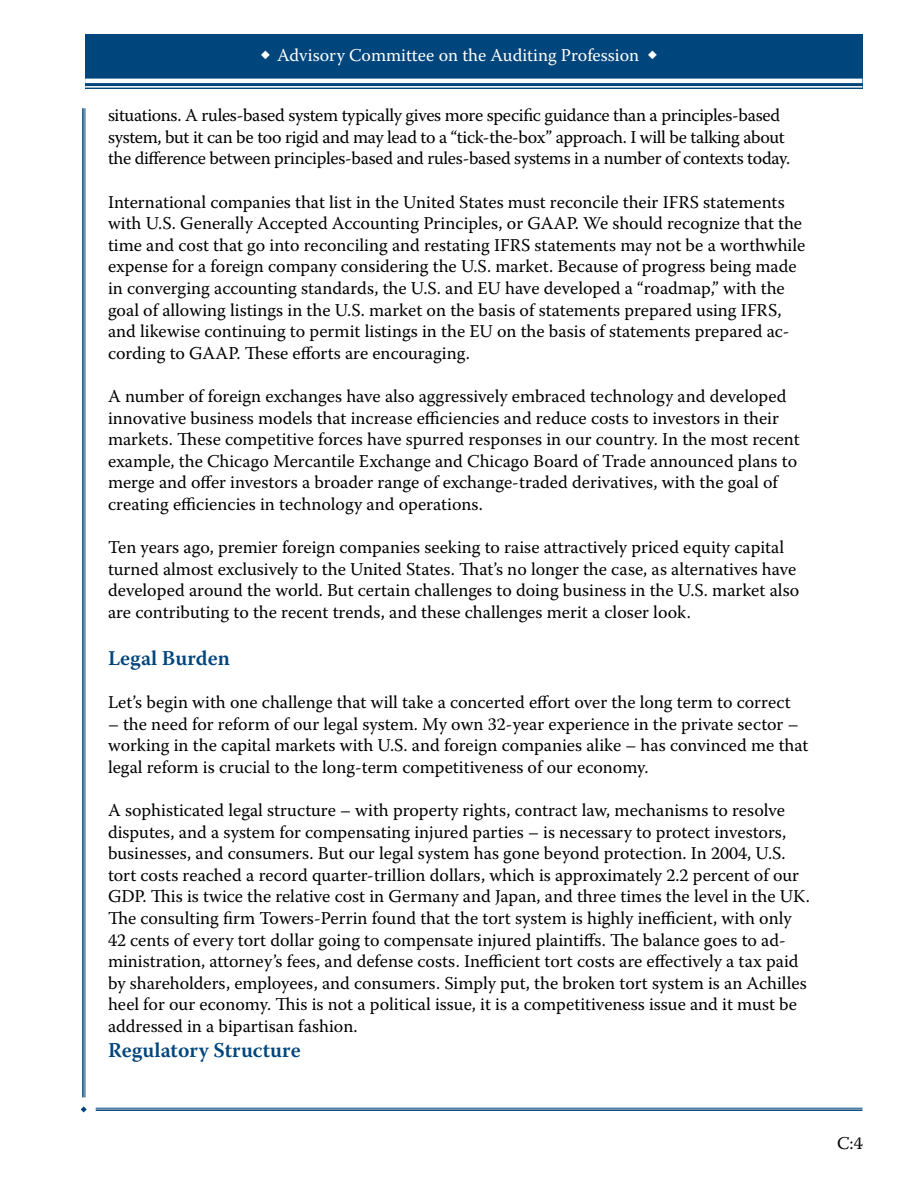
<style>
.page{position:relative;width:918px;height:1188px;background:#fff}
.page>*{position:absolute;margin:0;border:0;box-sizing:border-box;transform-origin:0 0}
.t1{font:600 21px "Warnock Pro";color:#00457c}
.t2{font:18px/21.6px "Warnock Pro";color:#000}
.t3{font:18px "Warnock Pro";letter-spacing:-.005em;color:#fff}
</style>
<div class="page">
<div style="left:85px;top:34px;width:777px;height:55px;background:#00457c"></div>
<hr style="left:85px;top:108px;width:1px;height:989px;background:#00457c">
<hr style="left:82px;top:108px;width:2px;height:989px;background:#00457c">
<svg style="left:81px;top:1106px;width:6px;height:6px"></svg>
<hr style="left:96px;top:1108px;width:766px;height:1px;background:#00457c">
<hr style="left:96px;top:1109px;width:766px;height:2px;background:#00457c">
<hr style="left:85px;top:79px;width:777px;height:4px;background:#fff">
<hr style="left:85px;top:86px;width:777px;height:2px;background:#fff">
<p class="t3" style="left:261px;top:44px;width:398px">◆ Advisory Committee on the Auditing Profession ◆</p>
<p class="t2" style="left:108px;top:104px;width:684px">situations. A rules-based system typically gives more specific guidance than a principles-based system, but it can be too rigid and may lead to a “tick-the-box” approach. I will be talking about the difference between principles-based and rules-based systems in a number of contexts today.</p>
<p class="t2" style="left:108px;top:191px;width:699px">International companies that list in the United States must reconcile their IFRS statements with U.S. Generally Accepted Accounting Principles, or GAAP. We should recognize that the time and cost that go into reconciling and restating IFRS statements may not be a worthwhile expense for a foreign company considering the U.S. market. Because of progress being made in converging accounting standards, the U.S. and EU have developed a “roadmap,” with the goal of allowing listings in the U.S. market on the basis of statements prepared using IFRS, and likewise continuing to permit listings in the EU on the basis of statements prepared ac&shy;cording to GAAP. These efforts are encouraging.</p>
<p class="t2" style="left:108px;top:385px;width:693px">A number of foreign exchanges have also aggressively embraced technology and developed innovative business models that increase efficiencies and reduce costs to investors in their markets. These competitive forces have spurred responses in our country. In the most recent example, the Chicago Mercantile Exchange and Chicago Board of Trade announced plans to merge and offer investors a broader range of exchange-traded derivatives, with the goal of creating efficiencies in technology and operations.</p>
<p class="t2" style="left:108px;top:536px;width:693px">Ten years ago, premier foreign companies seeking to raise attractively priced equity capital turned almost exclusively to the United States. That’s no longer the case, as alternatives have developed around the world. But certain challenges to doing business in the U.S. market also are contributing to the recent trends, and these challenges merit a closer look.</p>
<p class="t1" style="left:108px;top:645px;width:124px">Legal Burden</p>
<p class="t2" style="left:108px;top:691px;width:684px">Let’s begin with one challenge that will take a concerted effort over the long term to correct</p>
<p class="t2" style="left:108px;top:713px;width:702px">– the need for reform of our legal system. My own 32-year experience in the private sector – working in the capital markets with U.S. and foreign companies alike – has convinced me that legal reform is crucial to the long-term competitiveness of our economy.</p>
<p class="t2" style="left:108px;top:799px;width:703px">A sophisticated legal structure – with property rights, contract law, mechanisms to resolve disputes, and a system for compensating injured parties – is necessary to protect investors, businesses, and consumers. But our legal system has gone beyond protection. In 2004, U.S. tort costs reached a record quarter-trillion dollars, which is approximately 2.2 percent of our GDP. This is twice the relative cost in Germany and Japan, and three times the level in the UK.<br>The consulting firm Towers-Perrin found that the tort system is highly inefficient, with only 42 cents of every tort dollar going to compensate injured plaintiffs. The balance goes to ad&shy;ministration, attorney’s fees, and defense costs. Inefficient tort costs are effectively a tax paid by shareholders, employees, and consumers. Simply put, the broken tort system is an Achilles heel for our economy. This is not a political issue, it is a competitiveness issue and it must be addressed in a bipartisan fashion.</p>
<p class="t1" style="left:108px;top:1038px;width:194px">Regulatory Structure</p>
<p class="t2" style="left:837px;top:1132px;width:27px">C:4</p>
</div>
